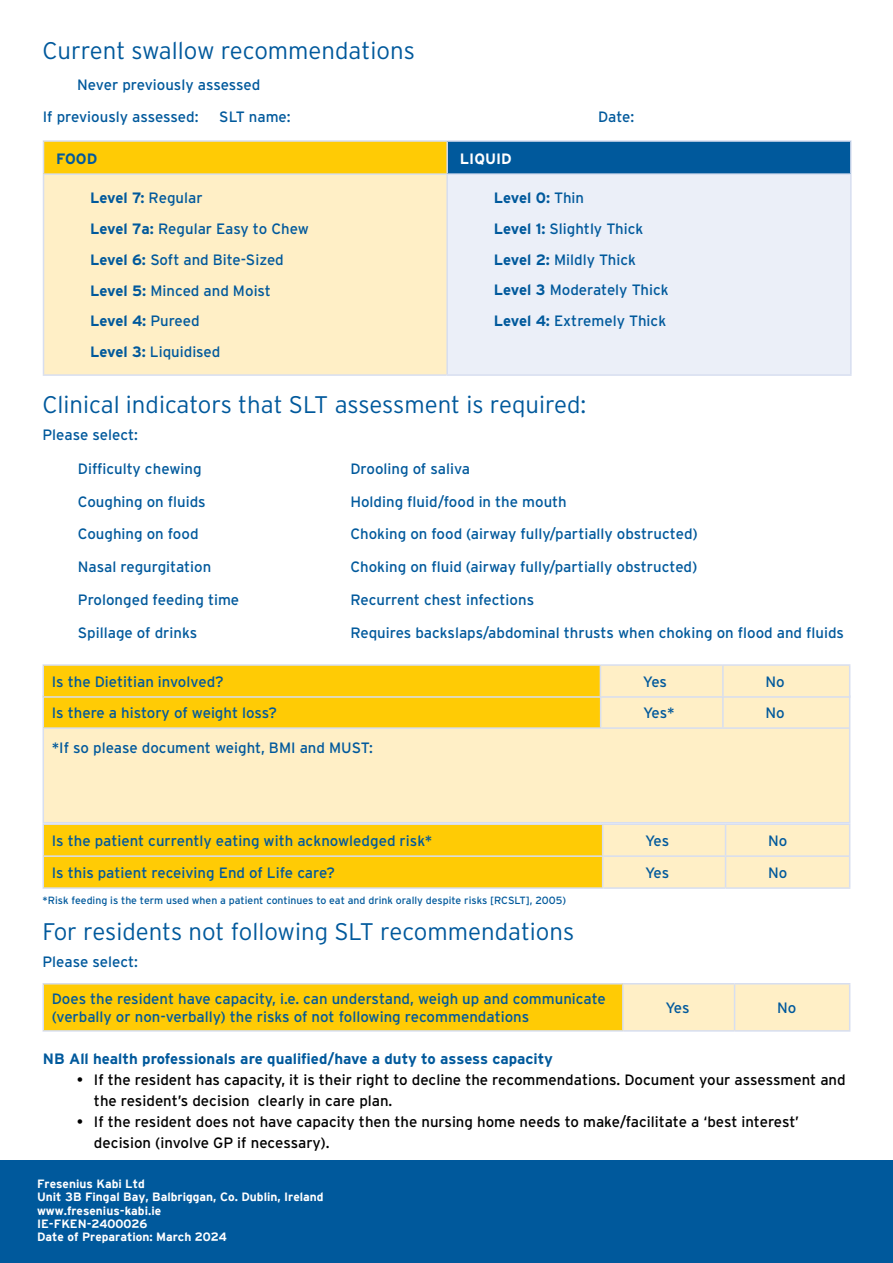
<style>
.page{position:relative;width:893px;height:1263px;background:#fff}
.page>*{position:absolute;margin:0;border:0;box-sizing:border-box;transform-origin:0 0}
.t1{font:300 24px "Interstate";color:#00599c}
.t2{font:15px/30.8px "Interstate";color:#00599c}
.t3{font:15px/21px "Interstate";color:#000}
.t4{font:700 15px "Interstate";color:#00599c}
.t5{font:700 15px "Interstate";color:#fff}
.t6{font:700 12px/13.2px "Interstate";color:#fff}
.t7{font:10.5px "Interstate";color:#00599c}
.s1{font-weight:700}
</style>
<div class="page">
<div style="left:44px;top:141px;width:403px;height:33px;background:#ffcb05"></div>
<div style="left:447px;top:141px;width:404px;height:33px;background:#00599c"></div>
<div style="left:44px;top:174px;width:403px;height:201px;background:#ffefc6"></div>
<div style="left:447px;top:174px;width:404px;height:201px;background:#ebeff8"></div>
<hr style="left:43px;top:140px;width:404px;height:2px;background:#d7def0">
<hr style="left:43px;top:142px;width:1px;height:31px;background:#d7def0">
<hr style="left:447px;top:140px;width:405px;height:2px;background:#d7def0">
<hr style="left:446px;top:142px;width:2px;height:31px;background:#d7def0">
<hr style="left:850px;top:142px;width:2px;height:31px;background:#d7def0">
<hr style="left:43px;top:173px;width:404px;height:2px;background:#d7def0">
<hr style="left:43px;top:175px;width:1px;height:199px;background:#d7def0">
<hr style="left:447px;top:173px;width:405px;height:2px;background:#d7def0">
<hr style="left:446px;top:175px;width:2px;height:199px;background:#d7def0">
<hr style="left:850px;top:175px;width:2px;height:199px;background:#d7def0">
<hr style="left:446px;top:374px;width:406px;height:2px;background:#d7def0">
<hr style="left:43px;top:374px;width:403px;height:2px;background:#d7def0">
<div style="left:0;top:1161px;width:893px;height:102px;background:#00599c"></div>
<svg style="left:44px;top:698px;width:805px;height:124px;background:#fee9a6"></svg>
<hr style="left:43px;top:729px;width:1px;height:93px;background:#d7def0">
<hr style="left:849px;top:728px;width:1px;height:94px;background:#d7def0">
<hr style="left:43px;top:822px;width:558px;height:1px;background:#d7def0">
<hr style="left:601px;top:822px;width:122px;height:1px;background:#d7def0">
<hr style="left:723px;top:822px;width:127px;height:1px;background:#d7def0">
<hr style="left:722px;top:697px;width:2px;height:30px;background:#d7def0">
<hr style="left:849px;top:697px;width:1px;height:31px;background:#d7def0">
<hr style="left:601px;top:727px;width:122px;height:2px;background:#d7def0">
<hr style="left:723px;top:727px;width:126px;height:2px;background:#d7def0">
<hr style="left:43px;top:697px;width:1px;height:30px;background:#d7def0">
<hr style="left:600px;top:697px;width:1px;height:30px;background:#d7def0">
<hr style="left:43px;top:727px;width:558px;height:2px;background:#d7def0">
<svg style="left:44px;top:825px;width:805px;height:62px;background:#fed53f"></svg>
<hr style="left:43px;top:823px;width:560px;height:2px;background:#d7def0">
<hr style="left:43px;top:825px;width:1px;height:30px;background:#d7def0">
<hr style="left:43px;top:855px;width:560px;height:2px;background:#d7def0">
<hr style="left:43px;top:857px;width:1px;height:30px;background:#d7def0">
<hr style="left:43px;top:887px;width:560px;height:2px;background:#d7def0">
<hr style="left:602px;top:825px;width:1px;height:30px;background:#d7def0">
<hr style="left:602px;top:857px;width:1px;height:30px;background:#d7def0">
<hr style="left:603px;top:823px;width:122px;height:2px;background:#d7def0">
<hr style="left:725px;top:823px;width:125px;height:2px;background:#d7def0">
<hr style="left:725px;top:825px;width:1px;height:30px;background:#d7def0">
<hr style="left:849px;top:825px;width:1px;height:31px;background:#d7def0">
<hr style="left:725px;top:857px;width:1px;height:30px;background:#d7def0">
<hr style="left:849px;top:856px;width:1px;height:31px;background:#d7def0">
<hr style="left:603px;top:855px;width:122px;height:2px;background:#d7def0">
<hr style="left:725px;top:855px;width:124px;height:2px;background:#d7def0">
<hr style="left:603px;top:887px;width:122px;height:2px;background:#d7def0">
<hr style="left:725px;top:887px;width:125px;height:2px;background:#d7def0">
<div style="left:43px;top:984px;width:580px;height:47px;background:#ffcb05"></div>
<div style="left:624px;top:984px;width:225px;height:46px;background:#ffefc6"></div>
<hr style="left:43px;top:984px;width:1px;height:46px;background:#d7def0">
<hr style="left:43px;top:983px;width:580px;height:1px;background:#d7def0">
<hr style="left:43px;top:1030px;width:581px;height:2px;background:#d7def0">
<hr style="left:623px;top:983px;width:112px;height:1px;background:#d7def0">
<hr style="left:622px;top:984px;width:2px;height:46px;background:#d7def0">
<hr style="left:735px;top:983px;width:115px;height:1px;background:#d7def0">
<hr style="left:734px;top:984px;width:1px;height:46px;background:#d7def0">
<hr style="left:849px;top:984px;width:1px;height:46px;background:#d7def0">
<hr style="left:624px;top:1030px;width:111px;height:2px;background:#d7def0">
<hr style="left:735px;top:1030px;width:115px;height:2px;background:#d7def0">
<div style="left:43px;top:665px;width:557px;height:32px;background:#ffcb05"></div>
<div style="left:601px;top:666px;width:248px;height:30px;background:#ffefc6"></div>
<hr style="left:43px;top:666px;width:1px;height:30px;background:#d7def0">
<hr style="left:43px;top:664px;width:557px;height:2px;background:#d7def0">
<hr style="left:43px;top:696px;width:558px;height:2px;background:#d7def0">
<hr style="left:600px;top:666px;width:1px;height:30px;background:#d7def0">
<hr style="left:600px;top:664px;width:123px;height:2px;background:#d7def0">
<hr style="left:723px;top:664px;width:127px;height:2px;background:#d7def0">
<hr style="left:722px;top:666px;width:2px;height:30px;background:#d7def0">
<hr style="left:849px;top:666px;width:1px;height:30px;background:#d7def0">
<hr style="left:601px;top:696px;width:122px;height:2px;background:#d7def0">
<hr style="left:723px;top:696px;width:127px;height:2px;background:#d7def0">
<h1 class="t1" style="left:43px;top:37px;width:374px">Current swallow recommendations</h1>
<p class="t2" style="left:77px;top:69px;width:185px">Never previously assessed</p>
<p class="t2" style="left:43px;top:102px;width:157px">If previously assessed:</p>
<p class="t2" style="left:219px;top:102px;width:73px">SLT name:</p>
<p class="t2" style="left:598px;top:102px;width:38px">Date:</p>
<p class="t4" style="left:56px;top:149px;width:43px">FOOD</p>
<p class="t5" style="left:460px;top:149px;width:53px">LIQUID</p>
<p class="t2" style="left:90px;top:182px;width:220px"><span class="s1">Level 7:</span> Regular<br><span class="s1">Level 7a:</span> Regular Easy to Chew<br><span class="s1">Level 6:</span> Soft and Bite-Sized<br><span class="s1">Level 5:</span> Minced and Moist<br><span class="s1">Level 4:</span> Pureed<br><span class="s1">Level 3:</span> Liquidised</p>
<p class="t2" style="left:494px;top:182px;width:176px"><span class="s1">Level 0:</span> Thin<br><span class="s1">Level 1:</span> Slightly Thick<br><span class="s1">Level 2:</span> Mildly Thick<br><span class="s1">Level 3</span> Moderately Thick<br><span class="s1">Level 4:</span> Extremely Thick</p>
<h1 class="t1" style="left:43px;top:391px;width:545px">Clinical indicators that SLT assessment is required:</h1>
<p class="t2" style="left:43px;top:419px;width:97px">Please select:</p>
<p class="t2" style="left:78px;top:453px;width:125px">Difficulty chewing</p>
<p class="t2" style="left:350px;top:486px;width:218px">Holding fluid/food in the mouth</p>
<p class="t2" style="left:350px;top:453px;width:121px">Drooling of saliva</p>
<p class="t2" style="left:78px;top:486px;width:129px">Coughing on fluids</p>
<p class="t2" style="left:78px;top:519px;width:122px">Coughing on food</p>
<p class="t2" style="left:78px;top:551px;width:135px">Nasal regurgitation</p>
<p class="t2" style="left:78px;top:584px;width:163px">Prolonged feeding time</p>
<p class="t2" style="left:78px;top:617px;width:121px">Spillage of drinks</p>
<p class="t2" style="left:350px;top:519px;width:349px">Choking on food (airway fully/partially obstructed)</p>
<p class="t2" style="left:350px;top:550px;width:495px;line-height:32.7px">Choking on fluid (airway fully/partially obstructed)<br>Recurrent chest infections<br>Requires backslaps/abdominal thrusts when choking on flood and fluids</p>
<p class="t2" style="left:52px;top:666px;width:174px">Is the Dietitian involved?</p>
<p class="t2" style="left:643px;top:666px;width:26px">Yes</p>
<p class="t2" style="left:765px;top:666px;width:21px">No</p>
<p class="t2" style="left:52px;top:697px;width:227px">Is there a history of weight loss?</p>
<p class="t2" style="left:643px;top:697px;width:33px">Yes*</p>
<p class="t2" style="left:765px;top:697px;width:21px">No</p>
<p class="t2" style="left:52px;top:732px;width:323px">*If so please document weight, BMI and MUST:</p>
<p class="t2" style="left:52px;top:825px;width:382px">Is the patient currently eating with acknowledged risk*</p>
<p class="t2" style="left:645px;top:825px;width:26px">Yes</p>
<p class="t2" style="left:768px;top:825px;width:21px">No</p>
<p class="t2" style="left:52px;top:857px;width:285px">Is this patient receiving End of Life care?</p>
<p class="t2" style="left:645px;top:857px;width:26px">Yes</p>
<p class="t2" style="left:768px;top:857px;width:21px">No</p>
<p class="t7" style="left:43px;top:893px;width:525px">*Risk feeding is the term used when a patient continues to eat and drink orally despite risks [RCSLT], 2005)</p>
<h1 class="t1" style="left:43px;top:918px;width:533px">For residents not following SLT recommendations</h1>
<p class="t2" style="left:43px;top:946px;width:97px">Please select:</p>
<p class="t2" style="left:52px;top:990px;width:555px;line-height:18px">Does the resident have capacity, i.e. can understand, weigh up and communicate (verbally or non-verbally) the risks of not following recommendations</p>
<p class="t2" style="left:665px;top:992px;width:26px">Yes</p>
<p class="t2" style="left:777px;top:992px;width:21px">No</p>
<p class="t4" style="left:43px;top:1050px;width:511px">NB All health professionals are qualified/have a duty to assess capacity</p>
<p class="t3" style="left:94px;top:1069px;width:753px;text-indent:-17px">• If the resident has capacity, it is their right to decline the recommendations. Document your assessment and the resident’s decision clearly in care plan.</p>
<p class="t3" style="left:94px;top:1111px;width:707px;text-indent:-17px">• If the resident does not have capacity then the nursing home needs to make/facilitate a ‘best interest’ decision (involve GP if necessary).</p>
<p class="t6" style="left:37px;top:1177px;width:288px">Fresenius Kabi Ltd<br>Unit 3B Fingal Bay, Balbriggan, Co. Dublin, Ireland www.fresenius-kabi.ie<br>IE-FKEN-2400026<br>Date of Preparation: March 2024</p>
</div>
